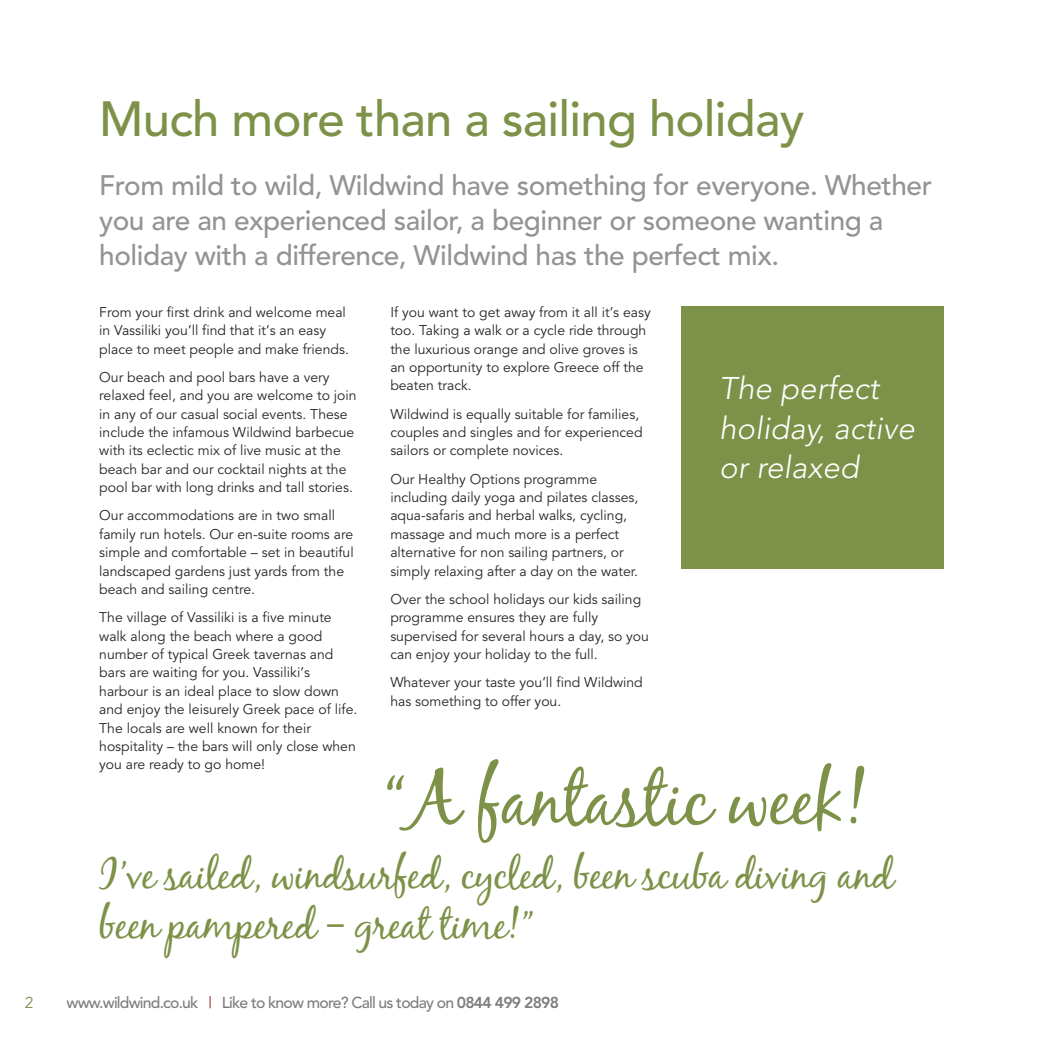
<style>
.page{position:relative;width:1042px;height:1042px;background:#fff}
.page>*{position:absolute;margin:0;border:0;box-sizing:border-box;transform-origin:0 0}
.t1{font:74.2px "Black Jack";letter-spacing:-.015em;color:#7d9248}
.t2{font:500 49px "Avenir";letter-spacing:-.015em;color:#7d9248}
.t3{font:41.65px/50.1px "Black Jack";letter-spacing:-.02em;color:#7d9248}
.t4{font:300 31.15px/39.4px "Avenir";color:#fff}
.t5{font:500 28px/34.8px "Avenir";letter-spacing:-.015em;color:#939393}
.t6{font:500 15.75px "Avenir";letter-spacing:-.05em;color:#7d7d7d}
.t7{font:15.75px "Avenir";color:#7d9248}
.t8{font:14px/18.4px "Avenir";color:#272627}
.s1{font-family:"Lucida Grande"}
.s2{font-weight:400;color:#892023}
.s3{font-weight:800}
</style>
<div class="page">
<div style="left:682px;top:306px;width:262px;height:262px;background:#7d9248"></div>
<h2 class="t2" style="left:99px;top:99px;width:706px">Much more than a sailing holiday</h2>
<h3 class="t5" style="left:99px;top:171px;width:834px">From mild to wild, Wildwind have something for everyone. Whether you are an experienced sailor, a beginner or someone wanting a holiday with a difference, Wildwind has the perfect mix.</h3>
<p class="t8" style="left:99px;top:304px;width:251px">From your first drink and welcome meal in Vassiliki you’ll find that it’s an easy place to meet people and make friends.</p>
<p class="t8" style="left:99px;top:369px;width:259px">Our beach and pool bars have a very relaxed feel, and you are welcome to join in any of our casual social events. These include the infamous Wildwind barbecue with its eclectic mix of live music at the beach bar and our cocktail nights at the pool bar with long drinks and tall stories.</p>
<p class="t8" style="left:99px;top:508px;width:256px">Our accommodations are in two small family run hotels. Our en-suite rooms are simple and comfortable – set in beautiful landscaped gardens just yards from the beach and sailing centre.</p>
<p class="t8" style="left:99px;top:610px;width:260px">The village of Vassiliki is a five minute walk along the beach where a good number of typical Greek tavernas and bars are waiting for you. Vassiliki’s harbour is an ideal place to slow down and enjoy the leisurely Greek pace of life.<br>The locals are well known for their hospitality – the bars will only close when you are ready to go home!</p>
<p class="t8" style="left:390px;top:304px;width:262px">If you want to get away from it all it’s easy too. Taking a walk or a cycle ride through the luxurious orange and olive groves is an opportunity to explore Greece off the beaten track.</p>
<p class="t8" style="left:390px;top:406px;width:254px">Wildwind is equally suitable for families, couples and singles and for experienced sailors or complete novices.</p>
<p class="t8" style="left:390px;top:471px;width:249px">Our Healthy Options programme including daily yoga and pilates classes, aqua-safaris and herbal walks, cycling, massage and much more is a perfect alternative for non sailing partners, or simply relaxing after a day on the water.</p>
<p class="t8" style="left:390px;top:591px;width:260px">Over the school holidays our kids sailing programme ensures they are fully supervised for several hours a day, so you can enjoy your holiday to the full.</p>
<p class="t8" style="left:390px;top:675px;width:254px">Whatever your taste you’ll find Wildwind has something to offer you.</p>
<h3 class="t4" style="left:719px;top:371px;width:201px">The perfect holiday, active or relaxed</h3>
<h1 class="t1" style="left:385px;top:754px;width:483px">“A fantastic week!</h1>
<h3 class="t3" style="left:99px;top:849px;width:796px">I’ve sailed, windsurfed, cycled, been scuba diving and been pampered <span class="s1">–</span> great time!”</h3>
<p class="t7" style="left:25px;top:996px;width:10px">2</p>
<p class="t6" style="left:67px;top:996px;width:494px">www.wildwind.co.uk <span class="s2">|</span> Like to know more? Call us today on <span class="s3">0844 499 2898</span></p>
</div>
